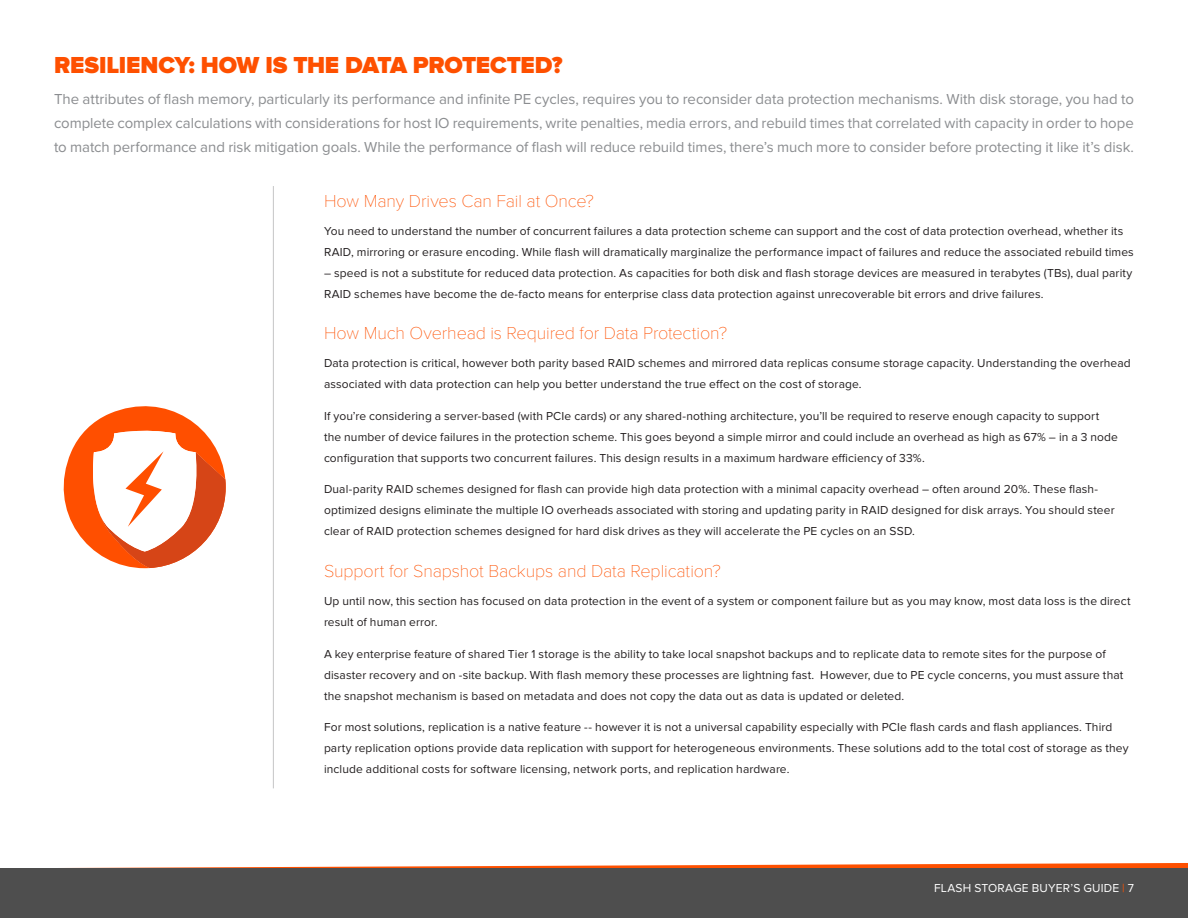
<style>
.page{position:relative;width:1188px;height:918px;background:#fff}
.page>*{position:absolute;margin:0;border:0;box-sizing:border-box;transform-origin:0 0}
.Heading_1{font:900 24px "Proxima Nova";letter-spacing:-.005em;color:#fe5000}
.Heading_2{font:100 18px "Proxima Nova T";letter-spacing:-.005em;color:#fe5000}
.Subheading{font:15px/24px "Proxima Nova";letter-spacing:-.005em;color:#8b8d90;text-align:justify}
.Body_Copy{font:12px/21px "Proxima Nova";letter-spacing:.01em;color:#231f20}
.t1{font:12px "Proxima Nova";letter-spacing:.02em;color:#fff}
.s1{color:#fe5000}
</style>
<div class="page">
<hr style="left:273px;top:186px;width:1px;height:602px;background:#c5c6c7">
<svg style="left:63px;top:406px;width:163px;height:162px"></svg>
<svg style="left:66px;top:863px;width:1122px;height:5px"></svg>
<div style="left:0;top:868px;width:1188px;height:50px;background:#4e4e4e"></div>
<p class="Heading_1" style="left:54px;top:51px;width:510px">RESILIENCY: HOW IS THE DATA PROTECTED?</p>
<p class="Subheading" style="left:54px;top:87px;width:1082px">The attributes of flash memory, particularly its performance and infinite PE cycles, requires you to reconsider data protection mechanisms. With disk storage, you had to complete complex calculations with considerations for host IO requirements, write penalties, media errors, and rebuild times that correlated with capacity in order to hope to match performance and risk mitigation goals. While the performance of flash will reduce rebuild times, there’s much more to consider before protecting it like it’s disk.</p>
<p class="Heading_2" style="left:324px;top:190px;width:272px">How Many Drives Can Fail at Once?</p>
<p class="Body_Copy" style="left:324px;top:220px;width:811px">You need to understand the number of concurrent failures a data protection scheme can support and the cost of data protection overhead, whether its<br>RAID, mirroring or erasure encoding. While flash will dramatically marginalize the performance impact of failures and reduce the associated rebuild times</p>
<p class="Body_Copy" style="left:324px;top:262px;width:810px">– speed is not a substitute for reduced data protection. As capacities for both disk and flash storage devices are measured in terabytes (TBs), dual parity<br>RAID schemes have become the de-facto means for enterprise class data protection against unrecoverable bit errors and drive failures.</p>
<p class="Heading_2" style="left:324px;top:323px;width:405px">How Much Overhead is Required for Data Protection?</p>
<p class="Body_Copy" style="left:324px;top:352px;width:808px">Data protection is critical, however both parity based RAID schemes and mirrored data replicas consume storage capacity. Understanding the overhead associated with data protection can help you better understand the true effect on the cost of storage.</p>
<p class="Body_Copy" style="left:324px;top:405px;width:796px">If you’re considering a server-based (with PCIe cards) or any shared-nothing architecture, you’ll be required to reserve enough capacity to support the number of device failures in the protection scheme. This goes beyond a simple mirror and could include an overhead as high as 67% – in a 3 node configuration that supports two concurrent failures. This design results in a maximum hardware efficiency of 33%.</p>
<p class="Body_Copy" style="left:324px;top:479px;width:792px">Dual-parity RAID schemes designed for flash can provide high data protection with a minimal capacity overhead – often around 20%. These flash&shy;optimized designs eliminate the multiple IO overheads associated with storing and updating parity in RAID designed for disk arrays. You should steer clear of RAID protection schemes designed for hard disk drives as they will accelerate the PE cycles on an SSD.</p>
<p class="Heading_2" style="left:324px;top:561px;width:398px">Support for Snapshot Backups and Data Replication?</p>
<p class="Body_Copy" style="left:324px;top:590px;width:808px">Up until now, this section has focused on data protection in the event of a system or component failure but as you may know, most data loss is the direct result of human error.</p>
<p class="Body_Copy" style="left:324px;top:643px;width:801px">A key enterprise feature of shared Tier 1 storage is the ability to take local snapshot backups and to replicate data to remote sites for the purpose of disaster recovery and on -site backup. With flash memory these processes are lightning fast. However, due to PE cycle concerns, you must assure that the snapshot mechanism is based on metadata and does not copy the data out as data is updated or deleted.</p>
<p class="Body_Copy" style="left:324px;top:717px;width:806px">For most solutions, replication is a native feature -- however it is not a universal capability especially with PCIe flash cards and flash appliances. Third party replication options provide data replication with support for heterogeneous environments. These solutions add to the total cost of storage as they include additional costs for software licensing, network ports, and replication hardware.</p>
<p class="t1" style="left:934px;top:881px;width:201px">FLASH STORAGE BUYER’S GUIDE <span class="s1">|</span> 7</p>
</div>
